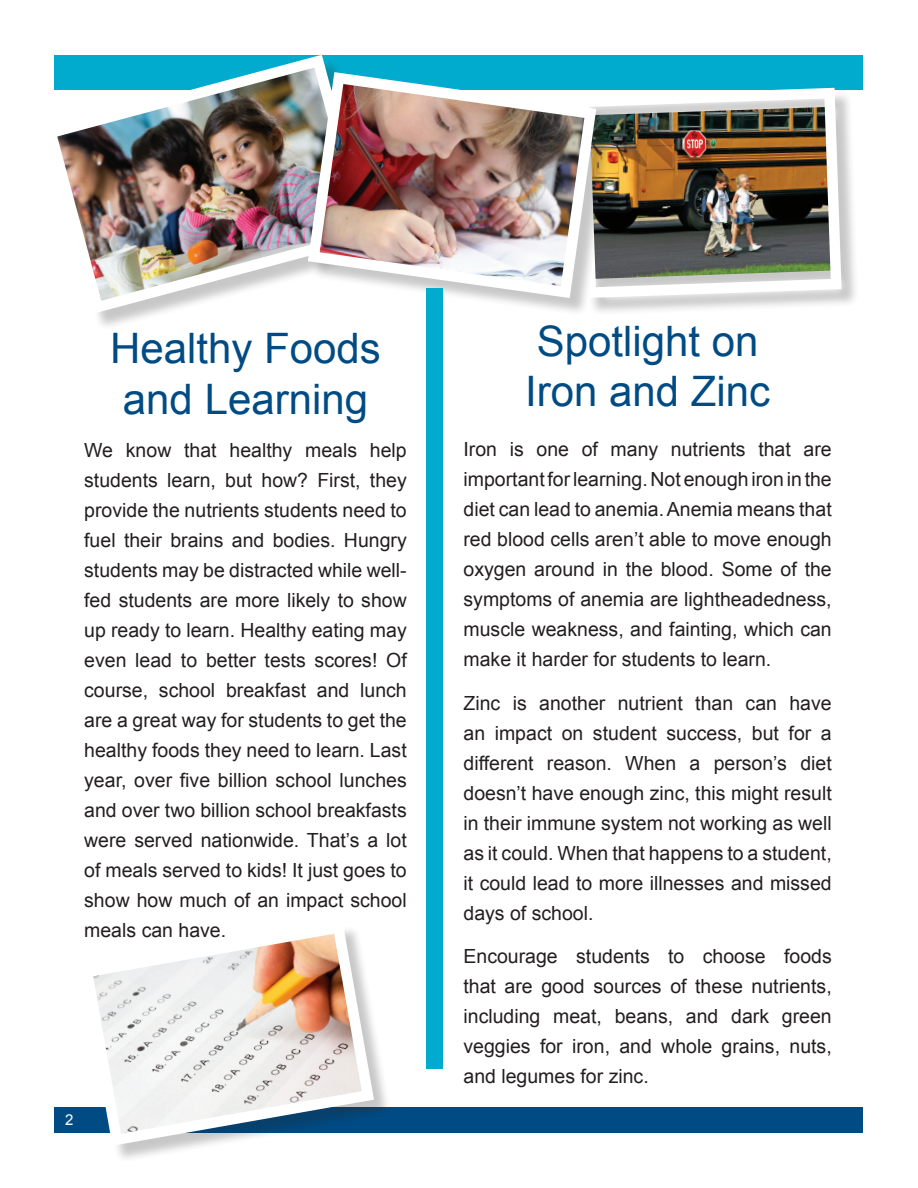
<style>
.page{position:relative;width:918px;height:1188px;background:#fff}
.page>*{position:absolute;margin:0;border:0;box-sizing:border-box;transform-origin:0 0}
.t1{font:42px/50.4px "Arial";color:#004b84}
.t2{font:19.5px/30px "Arial";color:#231f20;text-align:justify}
.t3{font:15px "Arial";color:#fff}
</style>
<div class="page">
<div style="left:54px;top:1107px;width:808px;height:26px;background:#004b84"></div>
<div style="left:55px;top:55px;width:808px;height:35px;background:#00abcd"></div>
<div style="left:48px;top:58px;width:341px;height:273px;background:#fff"></div>
<img style="left:54px;top:55px;width:324px;height:265px">
<div style="left:581px;top:91px;width:279px;height:225px;background:#231f20;opacity:.25"></div>
<img style="left:614px;top:87px;width:233px;height:216px">
<div style="left:311px;top:75px;width:303px;height:241px;background:#231f20;opacity:.25"></div>
<img style="left:302px;top:66px;width:300px;height:238px">
<div style="left:426px;top:289px;width:16px;height:780px;background:#00abcd"></div>
<div style="left:84px;top:924px;width:308px;height:240px;background:#231f20;opacity:.25"></div>
<svg style="left:84px;top:924px;width:296px;height:228px"></svg>
<h1 class="t1" style="left:110px;top:324px;width:272px;text-align:center">Healthy Foods and Learning</h1>
<p class="t2" style="left:84px;top:435px;width:324px">We know that healthy meals help students learn, but how? First, they provide the nutrients students need to fuel their brains and bodies. Hungry students may be distracted while well&shy;fed students are more likely to show up ready to learn. Healthy eating may even lead to better tests scores! Of course, school breakfast and lunch are a great way for students to get the healthy foods they need to learn. Last year, over five billion school lunches and over two billion school breakfasts were served nationwide. That’s a lot of meals served to kids! It just goes to show how much of an impact school meals can have.</p>
<p class="t3" style="left:65px;top:1110px;width:10px">2</p>
<h1 class="t1" style="left:525px;top:316px;width:247px">Spotlight on<br>Iron and Zinc</h1>
<p class="t2" style="left:464px;top:435px;width:370px">Iron is one of many nutrients that are important for learning. Not enough iron in the diet can lead to anemia. Anemia means that red blood cells aren’t able to move enough oxygen around in the blood. Some of the symptoms of anemia are lightheadedness, muscle weakness, and fainting, which can make it harder for students to learn.</p>
<p class="t2" style="left:464px;top:688px;width:370px">Zinc is another nutrient than can have an impact on student success, but for a different reason. When a person’s diet doesn’t have enough zinc, this might result in their immune system not working as well as it could. When that happens to a student, it could lead to more illnesses and missed days of school.</p>
<p class="t2" style="left:464px;top:942px;width:370px">Encourage students to choose foods that are good sources of these nutrients, including meat, beans, and dark green veggies for iron, and whole grains, nuts, and legumes for zinc.</p>
</div>
